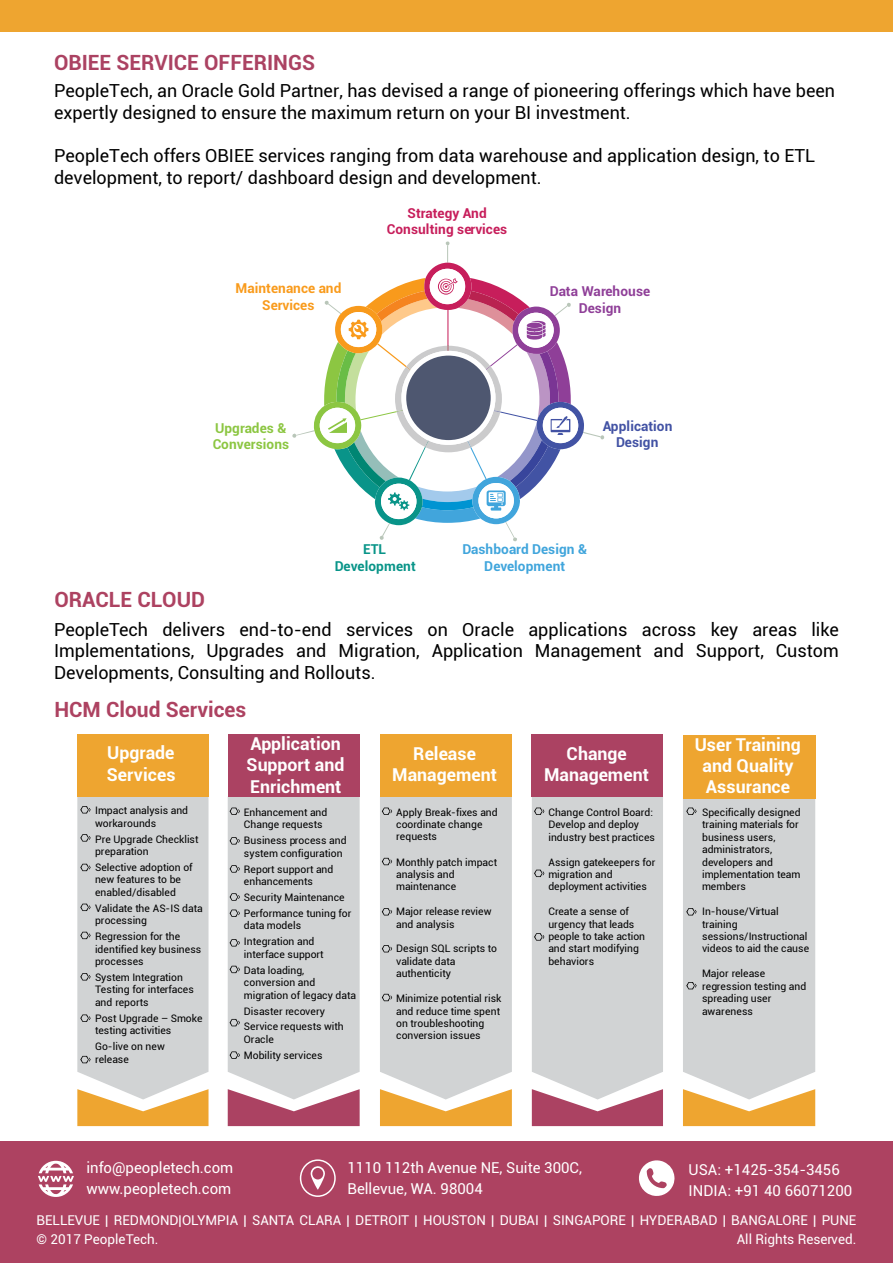
<style>
.page{position:relative;width:893px;height:1263px;background:#fff}
.page>*{position:absolute;margin:0;border:0;box-sizing:border-box;transform-origin:0 0}
.t1{font:700 21px "Roboto";color:#ad4261}
.t2{font:700 21px "Roboto";color:#ab4262}
.t3{font:18px/21.6px "Roboto";color:#000}
.t4{font:700 17.7px/21.5px "Roboto";letter-spacing:.005em;color:#fff;text-align:center}
.t5{font:15px/21px "Roboto";color:#fff}
.t6{font:700 13.65px/16.4px "Roboto";letter-spacing:.005em;color:#c71e5b;text-align:center}
.t7{font:700 13.65px/16.4px "Roboto";letter-spacing:.01em;color:#40a5dc;text-align:center}
.t8{font:700 13.65px/16.4px "Roboto";letter-spacing:.005em;color:#f99b1c;text-align:center}
.t9{font:700 13.65px/16.4px "Roboto";letter-spacing:.01em;color:#8cc642}
.t10{font:700 13.65px/16.4px "Roboto";letter-spacing:.005em;color:#8f3f98;text-align:center}
.t11{font:700 13.65px/16.4px "Roboto";letter-spacing:.01em;color:#4252a4;text-align:center}
.t12{font:700 13.65px/16.4px "Roboto";color:#089488;text-align:center}
.t13{font:13.5px "Roboto";color:#fff}
.t14{font:10.35px/12.5px "Roboto";letter-spacing:.005em;color:#000}
</style>
<div class="page">
<div style="left:0;top:1142px;width:893px;height:121px;background:#ad4261"></div>
<svg style="left:292px;top:241px;width:312px;height:300px"></svg>
<svg style="left:38px;top:1161px;width:36px;height:36px"></svg>
<svg style="left:311px;top:1166px;width:14px;height:23px"></svg>
<div style="left:300px;top:1159px;width:36px;height:38px;border:1px solid #fff;border-radius:50%"></div>
<svg style="left:639px;top:1160px;width:36px;height:36px"></svg>
<div style="left:0;top:0;width:893px;height:31px;background:#eea530"></div>
<div style="left:77px;top:734px;width:132px;height:62px;background:#eea530"></div>
<div style="left:228px;top:734px;width:132px;height:62px;background:#ab4262"></div>
<div style="left:380px;top:734px;width:132px;height:62px;background:#eea530"></div>
<div style="left:532px;top:734px;width:131px;height:62px;background:#ab4262"></div>
<div style="left:683px;top:735px;width:132px;height:64px;background:#eea530"></div>
<svg style="left:77px;top:796px;width:132px;height:330px;background:#d4d0c7"></svg>
<svg style="left:228px;top:796px;width:132px;height:330px;background:#cfc8cb"></svg>
<svg style="left:380px;top:796px;width:132px;height:330px;background:#d4d0c8"></svg>
<svg style="left:532px;top:796px;width:131px;height:330px;background:#cfc8cc"></svg>
<svg style="left:683px;top:799px;width:132px;height:327px;background:#d5d1c8"></svg>
<h1 class="t2" style="left:54px;top:47px;width:262px">OBIEE SERVICE OFFERINGS</h1>
<h2 class="t3" style="left:54px;top:79px;width:783px">PeopleTech, an Oracle Gold Partner, has devised a range of pioneering offerings which have been expertly designed to ensure the maximum return on your BI investment.</h2>
<h2 class="t3" style="left:54px;top:144px;width:762px">PeopleTech offers OBIEE services ranging from data warehouse and application design, to ETL development, to report/ dashboard design and development.</h2>
<h3 class="t8" style="left:236px;top:280px;width:107px">Maintenance and<br>Services</h3>
<h3 class="t9" style="left:213px;top:419px;width:78px">Upgrades &amp;<br>Conversions</h3>
<h3 class="t6" style="left:387px;top:204px;width:122px">Strategy And<br>Consulting services</h3>
<h3 class="t10" style="left:550px;top:283px;width:102px">Data Warehouse<br>Design</h3>
<h3 class="t11" style="left:603px;top:417px;width:71px">Application<br>Design</h3>
<h1 class="t1" style="left:54px;top:584px;width:152px">ORACLE CLOUD</h1>
<h3 class="t12" style="left:335px;top:541px;width:83px">ETL<br>Development</h3>
<h3 class="t7" style="left:462px;top:541px;width:126px">Dashboard Design &amp;<br>Development</h3>
<h2 class="t3" style="left:54px;top:618px;width:786px;text-align:justify">PeopleTech delivers end-to-end services on Oracle applications across key areas like Implementations, Upgrades and Migration, Application Management and Support, Custom Developments, Consulting and Rollouts.</h2>
<h1 class="t1" style="left:54px;top:695px;width:193px">HCM Cloud Services</h1>
<h3 class="t4" style="left:107px;top:741px;width:70px;text-align:left">Upgrade<br>Services</h3>
<h3 class="t4" style="left:247px;top:732px;width:99px;text-align:left">Application<br>Support and<br>Enrichment</h3>
<h3 class="t4" style="left:392px;top:742px;width:106px">Release<br>Management</h3>
<h3 class="t4" style="left:544px;top:743px;width:106px;line-height:21px">Change<br>Management</h3>
<h3 class="t4" style="left:695px;top:733px;width:108px">User Training and Quality<br>Assurance</h3>
<p class="t14" style="left:95px;top:804px;width:95px">Impact analysis and workarounds</p>
<p class="t14" style="left:95px;top:832px;width:105px">Pre Upgrade Checklist preparation</p>
<p class="t14" style="left:95px;top:861px;width:99px">Selective adoption of new features to be enabled/disabled</p>
<p class="t14" style="left:95px;top:901px;width:109px">Validate the AS-IS data processing</p>
<p class="t14" style="left:95px;top:930px;width:108px">Regression for the identified key business processes</p>
<p class="t14" style="left:95px;top:970px;width:100px">System Integration<br>Testing for interfaces and reports</p>
<p class="t14" style="left:95px;top:1012px;width:109px">Post Upgrade – Smoke testing activities</p>
<p class="t14" style="left:95px;top:1040px;width:71px">Go-live on new release</p>
<p class="t14" style="left:244px;top:805px;width:85px">Enhancement and<br>Change requests</p>
<p class="t14" style="left:244px;top:834px;width:104px">Business process and system configuration</p>
<p class="t14" style="left:244px;top:862px;width:91px">Report support and enhancements</p>
<p class="t14" style="left:244px;top:889px;width:109px;line-height:15.9px">Security Maintenance<br>Performance tuning for</p>
<p class="t14" style="left:244px;top:917px;width:72px;line-height:16.2px">data models<br>Integration and</p>
<p class="t14" style="left:244px;top:945px;width:81px;line-height:15.9px">interface support<br>Data loading,</p>
<p class="t14" style="left:244px;top:976px;width:114px">conversion and migration of legacy data</p>
<p class="t14" style="left:244px;top:1002px;width:101px;line-height:15.9px">Disaster recovery<br>Service requests with</p>
<p class="t14" style="left:244px;top:1031px;width:80px;line-height:15.9px">Oracle<br>Mobility services</p>
<p class="t14" style="left:396px;top:805px;width:103px">Apply Break-fixes and coordinate change requests</p>
<p class="t14" style="left:396px;top:855px;width:103px">Monthly patch impact analysis and maintenance</p>
<p class="t14" style="left:396px;top:905px;width:97px">Major release review and analysis</p>
<p class="t14" style="left:396px;top:942px;width:102px">Design SQL scripts to validate data authenticity</p>
<p class="t14" style="left:396px;top:992px;width:107px">Minimize potential risk and reduce time spent on troubleshooting conversion issues</p>
<p class="t14" style="left:548px;top:805px;width:108px">Change Control Board:<br>Develop and deploy industry best practices</p>
<p class="t14" style="left:548px;top:855px;width:109px">Assign gatekeepers for migration and deployment activities</p>
<p class="t14" style="left:548px;top:905px;width:98px">Create a sense of urgency that leads people to take action and start modifying behaviors</p>
<p class="t14" style="left:702px;top:805px;width:100px">Specifically designed training materials for business users, administrators, developers and implementation team members</p>
<p class="t14" style="left:702px;top:905px;width:108px">In-house/Virtual training sessions/Instructional videos to aid the cause</p>
<p class="t14" style="left:702px;top:967px;width:106px">Major release regression testing and spreading user awareness</p>
<h3 class="t5" style="left:86px;top:1156px;width:148px">info@peopletech.com www.peopletech.com</h3>
<h3 class="t5" style="left:347px;top:1156px;width:236px">1110 112th Avenue NE, Suite 300C,<br>Bellevue, WA. 98004</h3>
<h3 class="t5" style="left:689px;top:1158px;width:165px">USA: +1425-354-3456<br>INDIA: +91 40 66071200</h3>
<h3 class="t13" style="left:37px;top:1230px;width:123px">© 2017 PeopleTech.</h3>
<h3 class="t13" style="left:737px;top:1230px;width:121px">All Rights Reserved.</h3>
<h3 class="t13" style="left:37px;top:1210px;width:821px">BELLEVUE | REDMOND|OLYMPIA | SANTA CLARA | DETROIT | HOUSTON | DUBAI | SINGAPORE | HYDERABAD | BANGALORE | PUNE</h3>
</div>
